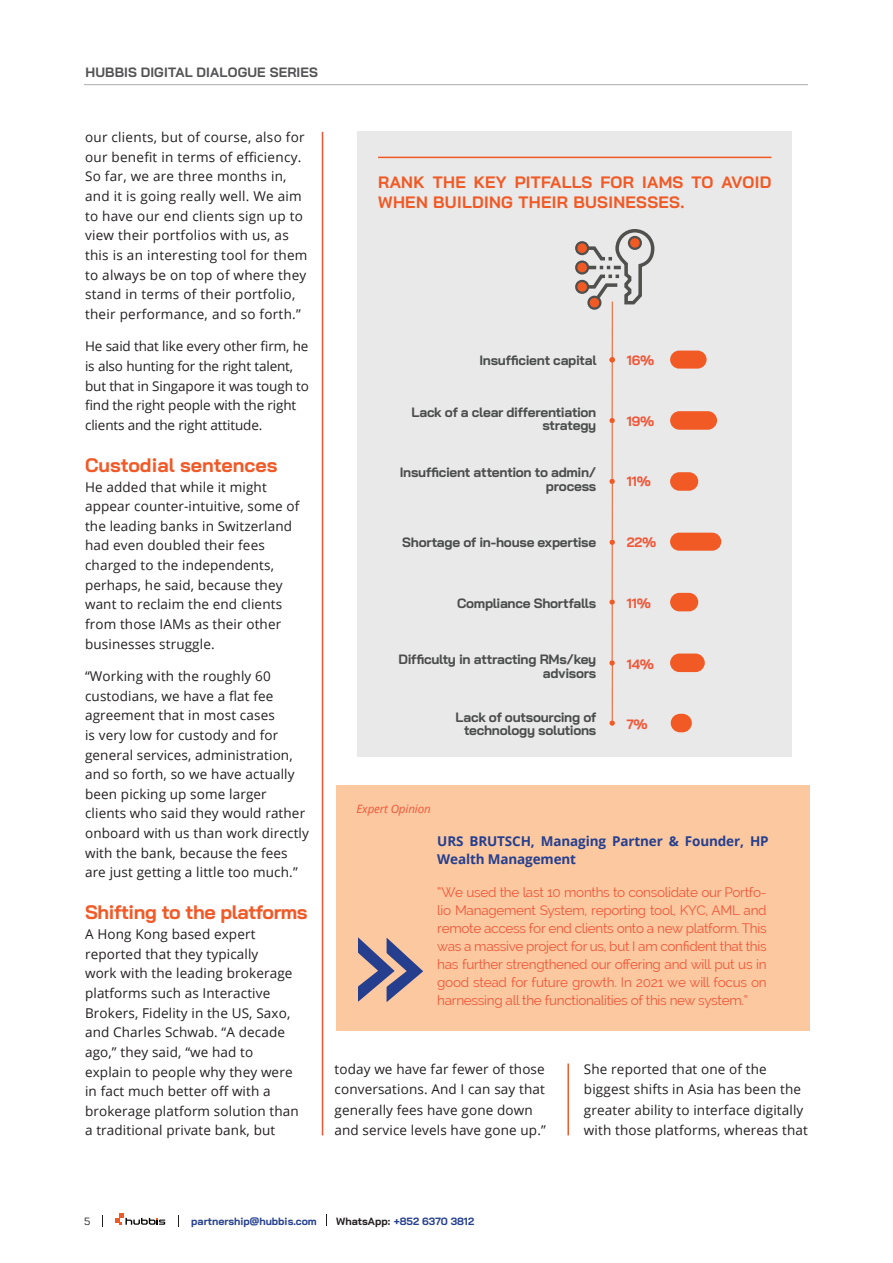
<style>
.page{position:relative;width:893px;height:1263px;background:#fff}
.page>*{position:absolute;margin:0;border:0;box-sizing:border-box;transform-origin:0 0}
.subtitle{font:700 19.5px "Bai Jamjuree";letter-spacing:-.02em;color:#f15927}
.subtitle-2{font:700 19.5px "Bai Jamjuree";color:#f15927}
.Header_style{font:700 16.5px/19.5px "Bai Jamjuree";letter-spacing:.02em;color:#f15925}
.content_style_no_hyp{font:13.5px/19.6px "Open Sans";letter-spacing:.01em;color:#231f20}
.Paragraph_Style_1{font:13.5px/18px "Raleway";letter-spacing:-.02em;color:#f05739;text-align:justify}
.small_infogrpahic{font:700 13.5px/13.5px "Bai Jamjuree";letter-spacing:-.02em;color:#4b4c4c;text-align:right}
.content_style_no_hyp-2{font:13.5px/19.6px "Open Sans";letter-spacing:-.01em;color:#231f20}
.t1{font:700 13.5px/18px "Open Sans";letter-spacing:-.01em;color:#253f8e}
.t2{font:700 13.5px "Bai Jamjuree";letter-spacing:.01em;color:#535355}
.small_infogrpahic-2{font:700 13.5px "Bai Jamjuree";letter-spacing:-.02em;color:#f05739}
.t3{font:italic 11.55px "Open Sans";letter-spacing:-.01em;color:#f05739}
.t4{font:700 10.5px "Bai Jamjuree";color:#25408f}
.t5{font:10.5px "Bai Jamjuree";color:#231f20}
.s1{color:#231f20}
</style>
<div class="page">
<div style="left:336px;top:786px;width:474px;height:245px;background:#fcc8a0"></div>
<svg style="left:358px;top:937px;width:65px;height:65px"></svg>
<hr style="left:567px;top:1063px;width:2px;height:72px;background:#f15927">
<hr style="left:84px;top:84px;width:724px;height:1px;background:#adadad">
<svg style="left:115px;top:1213px;width:50px;height:12px"></svg>
<hr style="left:322px;top:132px;width:1px;height:1003px;background:#f05739">
<div style="left:357px;top:132px;width:435px;height:625px;background:#e9e9e9"></div>
<hr style="left:378px;top:157px;width:393px;height:1px;background:#f15925">
<svg style="left:609px;top:418px;width:6px;height:5px"></svg>
<hr style="left:612px;top:362px;width:1px;height:56px;background:#f15a24">
<div style="left:670px;top:411px;width:47px;height:19px;background:#f15a24;border-radius:9px"></div>
<div style="left:670px;top:472px;width:28px;height:19px;background:#f15a24;border-radius:9px"></div>
<svg style="left:609px;top:479px;width:6px;height:5px"></svg>
<hr style="left:612px;top:423px;width:1px;height:56px;background:#f15a24">
<svg style="left:610px;top:540px;width:5px;height:5px"></svg>
<hr style="left:612px;top:484px;width:1px;height:56px;background:#f15a24">
<div style="left:670px;top:533px;width:51px;height:18px;background:#f15a24;border-radius:9px"></div>
<svg style="left:609px;top:357px;width:6px;height:6px"></svg>
<hr style="left:612px;top:301px;width:1px;height:56px;background:#f15a24">
<svg style="left:609px;top:599px;width:6px;height:6px"></svg>
<hr style="left:612px;top:544px;width:1px;height:55px;background:#f15a24">
<svg style="left:609px;top:660px;width:6px;height:6px"></svg>
<hr style="left:612px;top:605px;width:1px;height:55px;background:#f15a24">
<div style="left:670px;top:351px;width:37px;height:18px;background:#f15a24;border-radius:9px"></div>
<div style="left:670px;top:593px;width:28px;height:18px;background:#f15a24;border-radius:9px"></div>
<div style="left:670px;top:653px;width:35px;height:19px;background:#f15a24;border-radius:9px"></div>
<svg style="left:610px;top:720px;width:5px;height:6px"></svg>
<hr style="left:612px;top:665px;width:1px;height:55px;background:#f15a24">
<div style="left:671px;top:714px;width:21px;height:18px;background:#f15a24;border-radius:9px"></div>
<div style="left:575px;top:241px;width:14px;height:14px;border:4px solid #50504f;border-radius:50%"></div>
<div style="left:575px;top:280px;width:14px;height:14px;border:4px solid #50504f;border-radius:50%"></div>
<div style="left:575px;top:260px;width:14px;height:15px;border:4px solid #50504f;border-radius:50%"></div>
<div style="left:587px;top:296px;width:14px;height:14px;border:4px solid #50504f;border-radius:50%"></div>
<svg style="left:584px;top:229px;width:71px;height:77px"></svg>
<div style="left:577px;top:243px;width:10px;height:10px;background:#f15a24;border-radius:50%"></div>
<div style="left:577px;top:263px;width:10px;height:9px;background:#f15a24;border-radius:50%"></div>
<div style="left:577px;top:282px;width:10px;height:10px;background:#f15a24;border-radius:50%"></div>
<div style="left:590px;top:298px;width:9px;height:9px;background:#f15a24;border-radius:50%"></div>
<div style="left:630px;top:238px;width:10px;height:10px;background:#f15a24;border-radius:50%"></div>
<p class="t2" style="left:85px;top:65px;width:234px">HUBBIS DIGITAL DIALOGUE SERIES</p>
<p class="content_style_no_hyp" style="left:85px;top:127px;width:224px">our clients, but of course, also for our benefit in terms of efficiency.<br>So far, we are three months in, and it is going really well. We aim to have our end clients sign up to view their portfolios with us, as this is an interesting tool for them to always be on top of where they stand in terms of their portfolio, their performance, and so forth.”</p>
<p class="content_style_no_hyp-2" style="left:85px;top:336px;width:225px">He said that like every other firm, he is also hunting for the right talent, but that in Singapore it was tough to find the right people with the right clients and the right attitude.</p>
<p class="subtitle-2" style="left:85px;top:454px;width:194px">Custodial sentences</p>
<p class="content_style_no_hyp" style="left:85px;top:476px;width:216px">He added that while it might appear counter-intuitive, some of the leading banks in Switzerland had even doubled their fees charged to the independents, perhaps, he said, because they want to reclaim the end clients from those IAMs as their other businesses struggle.</p>
<p class="content_style_no_hyp" style="left:85px;top:666px;width:225px">“Working with the roughly 60 custodians, we have a flat fee agreement that in most cases<br>is very low for custody and for general services, administration, and so forth, so we have actually been picking up some larger clients who said they would rather onboard with us than work directly with the bank, because the fees are just getting a little too much.”</p>
<p class="subtitle" style="left:85px;top:901px;width:224px">Shifting to the platforms</p>
<p class="content_style_no_hyp" style="left:85px;top:924px;width:215px">A Hong Kong based expert reported that they typically<br>work with the leading brokerage platforms such as Interactive<br>Brokers, Fidelity in the US, Saxo, and Charles Schwab. “A decade ago,” they said, “we had to explain to people why they were in fact much better off with a brokerage platform solution than a traditional private bank, but</p>
<p class="Header_style" style="left:378px;top:173px;width:395px">RANK THE KEY PITFALLS FOR IAMS TO AVOID<br>WHEN BUILDING THEIR BUSINESSES.</p>
<p class="small_infogrpahic" style="left:479px;top:353px;width:118px">Insufficient capital</p>
<p class="small_infogrpahic" style="left:411px;top:405px;width:186px">Lack of a clear differentiation strategy</p>
<p class="small_infogrpahic" style="left:400px;top:466px;width:198px">Insufficient attention to admin/ process</p>
<p class="small_infogrpahic-2" style="left:627px;top:352px;width:29px">16%</p>
<p class="small_infogrpahic-2" style="left:627px;top:413px;width:29px">19%</p>
<p class="small_infogrpahic-2" style="left:627px;top:474px;width:26px">11%</p>
<p class="small_infogrpahic" style="left:402px;top:536px;width:196px">Shortage of in-house expertise</p>
<p class="small_infogrpahic-2" style="left:627px;top:534px;width:31px">22%</p>
<p class="small_infogrpahic" style="left:457px;top:596px;width:141px">Compliance Shortfalls</p>
<p class="small_infogrpahic-2" style="left:627px;top:595px;width:26px">11%</p>
<p class="small_infogrpahic" style="left:399px;top:653px;width:199px">Difficulty in attracting RMs/key advisors</p>
<p class="small_infogrpahic" style="left:455px;top:710px;width:142px">Lack of outsourcing of technology solutions</p>
<p class="small_infogrpahic-2" style="left:627px;top:656px;width:29px">14%</p>
<p class="small_infogrpahic-2" style="left:627px;top:717px;width:22px">7%</p>
<p class="t3" style="left:356px;top:801px;width:76px">Expert Opinion</p>
<p class="t1" style="left:437px;top:832px;width:333px">URS BRUTSCH, Managing Partner &amp; Founder, HP<br>Wealth Management</p>
<p class="Paragraph_Style_1" style="left:437px;top:883px;width:331px">“We used the last 10 months to consolidate our Portfo&shy;lio Management System, reporting tool, KYC, AML and remote access for end clients onto a new platform. This was a massive project for us, but I am confident that this has further strengthened our offering and will put us in good stead for future growth. In 2021 we will focus on harnessing all the functionalities of this new system.”</p>
<p class="content_style_no_hyp" style="left:334px;top:1058px;width:213px;line-height:20.5px">today we have far fewer of those conversations. And I can say that generally fees have gone down and service levels have gone up.”</p>
<p class="content_style_no_hyp" style="left:584px;top:1058px;width:225px;line-height:20.5px">She reported that one of the biggest shifts in Asia has been the greater ability to interface digitally with those platforms, whereas that</p>
<p class="t5" style="left:84px;top:1212px;width:8px">5</p>
<p class="t4" style="left:191px;top:1215px;width:127px">partnership@hubbis.com</p>
<p class="t4" style="left:336px;top:1215px;width:139px"><span class="s1">WhatsApp:</span> +852 6370 3812</p>
</div>
